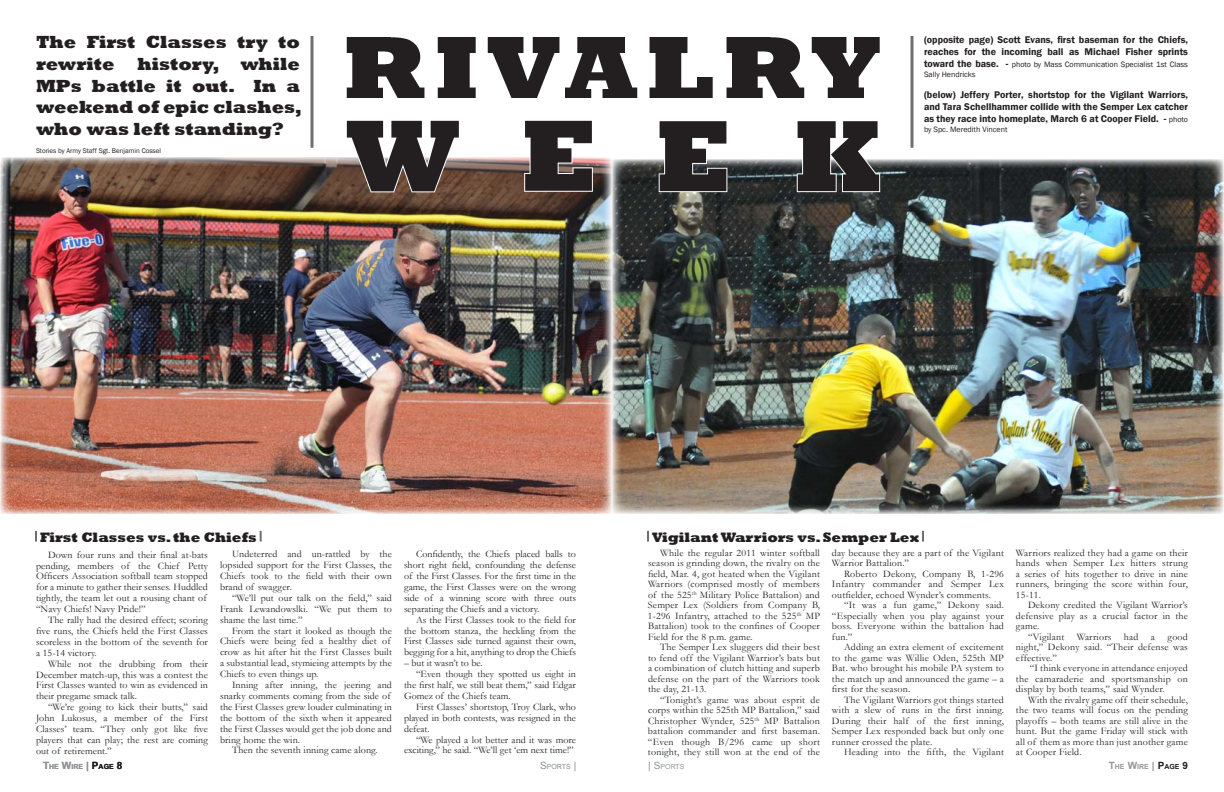
<style>
.page{position:relative;width:1224px;height:792px;background:#fff}
.page>*{position:absolute;margin:0;border:0;box-sizing:border-box;transform-origin:0 0}
.t1{font:800 103px "Rockwell";color:#231f20}
.t2{font:800 18px/21.6px "Rockwell";color:#231f20}
.t3{font:800 14px "Rockwell";color:#231f20}
.t4{font:10px/10.5px "Garamond";letter-spacing:.01em;color:#231f20;text-align:justify}
.t5{font:600 10px/12px "Franklin Gothic";color:#231f20}
.t6{font:8px/9.6px "Franklin Gothic";color:#231f20}
.t7{font:7px "Franklin Gothic";color:#231f20}
.t8{font:700 7px "Arial";color:#939598}
.t9{font:7px "Arial";color:#8a8c8e}
.t10{font:7px "Arial";color:#939598}
.s1{font-weight:600;font-size:10px}
.s2{font-weight:400;font-size:8px}
.s3{font-size:10px}
.s4{font-size:10px;color:#8f9194}
.s5{font-size:10px;color:#231f20}
.s6{color:#231f20}
.s7{font-size:10px;color:#8a8c8e}
</style>
<div class="page">
<img style="left:0;top:158px;width:612px;height:356px">
<img style="left:346px;top:37px;width:266px;height:61px">
<svg style="left:345px;top:157px;width:116px;height:36px;background:#836d61"></svg>
<svg style="left:523px;top:157px;width:71px;height:36px;background:#8a726b"></svg>
<svg style="left:310px;top:36px;width:4px;height:112px"></svg>
<svg style="left:35px;top:531px;width:2px;height:11px"></svg>
<svg style="left:260px;top:531px;width:2px;height:11px"></svg>
<img style="left:612px;top:37px;width:268px;height:61px">
<img style="left:612px;top:160px;width:612px;height:354px">
<svg style="left:658px;top:159px;width:70px;height:34px;background:#616566"></svg>
<svg style="left:796px;top:159px;width:85px;height:34px;background:#616567"></svg>
<svg style="left:910px;top:36px;width:4px;height:112px"></svg>
<svg style="left:647px;top:531px;width:2px;height:11px"></svg>
<svg style="left:922px;top:531px;width:2px;height:11px"></svg>
<h2 class="t2" style="left:36px;top:32px;width:266px">The First Classes try to rewrite</h2>
<h2 class="t2" style="left:36px;top:53px;width:268px;text-align:justify;text-indent:101px">history, while MPs battle it out. In a weekend of epic clashes, who was left standing?</h2>
<p class="t7" style="left:36px;top:146px;width:127px">Stories by Army Staff Sgt. Benjamin Cossel</p>
<h1 class="t1" style="left:346px;top:97px;width:253px">W E</h1>
<h1 class="t1" style="left:655px;top:97px;width:227px">E K</h1>
<p class="t5" style="left:924px;top:34px;width:265px">(opposite page) Scott Evans, first baseman for the Chiefs, reaches for the incoming ball as Michael Fisher sprints</p>
<p class="t6" style="left:924px;top:60px;width:266px"><span class="s1">toward the base. -</span> photo by Mass Communication Specialist 1st Class<br>Sally Hendricks</p>
<p class="t5" style="left:924px;top:89px;width:266px;text-align:justify">(below) Jeffery Porter, shortstop for the Vigilant Warriors, and Tara Schellhammer collide with the Semper Lex catcher as they race into homeplate, March 6 at Cooper Field. - <span class="s2">photo</span></p>
<p class="t6" style="left:924px;top:125px;width:85px">by Spc. Meredith Vincent</p>
<h3 class="t3" style="left:40px;top:529px;width:218px">First Classes vs. the Chiefs</h3>
<p class="t4" style="left:36px;top:549px;width:173px;line-height:10.9px;text-align:left;text-indent:12px">Down four runs and their final at-bats pending, members of the Chief Petty Officers Association softball team stopped for a minute to gather their senses. Huddled tightly, the team let out a rousing chant of “Navy Chiefs! Navy Pride!”</p>
<p class="t4" style="left:36px;top:614px;width:173px;line-height:10.9px;text-indent:12px">The rally had the desired effect; scoring five runs, the Chiefs held the First Classes scoreless in the bottom of the seventh for a 15-14 victory.</p>
<p class="t4" style="left:36px;top:658px;width:173px;line-height:10.9px;text-indent:12px">While not the drubbing from their December match-up, this was a contest the First Classes wanted to win as evidenced in their pregame smack talk.</p>
<p class="t4" style="left:36px;top:701px;width:173px;line-height:10.9px;text-indent:12px">“We’re going to kick their butts,” said John Lukosus, a member of the First Classes’ team. “They only got like five players that can play; the rest are coming out of retirement.”</p>
<p class="t4" style="left:220px;top:548px;width:173px;line-height:10.9px;text-indent:12px">Undeterred and un-rattled by the lopsided support for the First Classes, the Chiefs took to the field with their own brand of swagger.</p>
<p class="t4" style="left:220px;top:592px;width:173px;line-height:10.9px;text-indent:12px">“We’ll put our talk on the field,” said Frank Lewandowslki. “We put them to shame the last time.”</p>
<p class="t4" style="left:220px;top:625px;width:173px;line-height:10.9px;text-align:left;text-indent:12px">From the start it looked as though the Chiefs were being fed a healthy diet of crow as hit after hit the First Classes built a substantial lead, stymieing attempts by the Chiefs to even things up.</p>
<p class="t4" style="left:220px;top:679px;width:173px;line-height:10.9px;text-align:left;text-indent:12px">Inning after inning, the jeering and snarky comments coming from the side of the First Classes grew louder culminating in the bottom of the sixth when it appeared the First Classes would get the job done and bring home the win.</p>
<p class="t4" style="left:232px;top:745px;width:147px">Then the seventh inning came along.</p>
<p class="t4" style="left:404px;top:548px;width:174px;line-height:10.9px;text-indent:12px">Confidently, the Chiefs placed balls to short right field, confounding the defense of the First Classes. For the first time in the game, the First Classes were on the wrong side of a winning score with three outs separating the Chiefs and a victory.</p>
<p class="t4" style="left:404px;top:614px;width:174px;line-height:10.9px;text-indent:12px">As the First Classes took to the field for the bottom stanza, the heckling from the First Classes side turned against their own, begging for a hit, anything to drop the Chiefs</p>
<p class="t4" style="left:404px;top:658px;width:80px">– but it wasn’t to be.</p>
<p class="t4" style="left:416px;top:669px;width:161px">“Even though they spotted us eight in</p>
<p class="t4" style="left:404px;top:679px;width:173px">the first half, we still beat them,” said Edgar</p>
<p class="t4" style="left:404px;top:690px;width:108px">Gomez of the Chiefs team.</p>
<p class="t4" style="left:416px;top:701px;width:161px">First Classes’ shortstop, Troy Clark, who</p>
<p class="t4" style="left:404px;top:712px;width:173px">played in both contests, was resigned in the</p>
<p class="t4" style="left:404px;top:723px;width:27px">defeat.</p>
<p class="t4" style="left:416px;top:734px;width:161px">“We played a lot better and it was more</p>
<p class="t4" style="left:404px;top:745px;width:171px">exciting,” he said. “We’ll get ‘em next time!”</p>
<p class="t8" style="left:43px;top:762px;width:81px"><span class="s3">T</span>HE <span class="s3">W</span>IRE <span class="s4">|</span> <span class="s5">P</span><span class="s6">AGE</span> <span class="s5">8</span></p>
<p class="t9" style="left:540px;top:762px;width:38px"><span class="s3">S</span>PORTS <span class="s3">|</span></p>
<h3 class="t3" style="left:652px;top:529px;width:269px">Vigilant Warriors vs. Semper Lex</h3>
<p class="t4" style="left:648px;top:547px;width:174px;text-indent:12px">While the regular 2011 winter softball season is grinding down, the rivalry on the field, Mar. 4, got heated when the Vigilant Warriors (comprised mostly of members of the 525<sup>th</sup> Military Police Battalion) and Semper Lex (Soldiers from Company B, 1-296 Infantry, attached to the 525<sup>th</sup> MP Battalion) took to the confines of Cooper Field for the 8 p.m. game.</p>
<p class="t4" style="left:648px;top:642px;width:173px;text-indent:12px">The Semper Lex sluggers did their best to fend off the Vigilant Warrior’s bats but a combination of clutch hitting and superb defense on the part of the Warriors took the day, 21-13.</p>
<p class="t4" style="left:648px;top:694px;width:174px;text-indent:12px">“Tonight’s game was about esprit de corps within the 525th MP Battalion,” said Christopher Wynder, 525<sup>th</sup> MP Battalion battalion commander and first baseman. “Even though B/296 came up short tonight, they still won at the end of the</p>
<p class="t4" style="left:832px;top:547px;width:173px">day because they are a part of the Vigilant<br>Warrior Battalion.”</p>
<p class="t4" style="left:832px;top:568px;width:173px;text-indent:12px">Roberto Dekony, Company B, 1-296<br>Infantry commander and Semper Lex outfielder, echoed Wynder’s comments.</p>
<p class="t4" style="left:832px;top:600px;width:173px;text-indent:12px">“It was a fun game,” Dekony said. “Especially when you play against your boss. Everyone within the battalion had fun.”</p>
<p class="t4" style="left:832px;top:642px;width:173px;text-indent:12px">Adding an extra element of excitement to the game was Willie Oden, 525th MP Bat. who brought his mobile PA system to the match up and announced the game – a first for the season.</p>
<p class="t4" style="left:832px;top:694px;width:173px;text-indent:12px">The Vigilant Warriors got things started with a slew of runs in the first inning.<br>During their half of the first inning, Semper Lex responded back but only one runner crossed the plate.</p>
<p class="t4" style="left:844px;top:747px;width:161px">Heading into the fifth, the Vigilant</p>
<p class="t4" style="left:1016px;top:547px;width:173px">Warriors realized they had a game on their hands when Semper Lex hitters strung a series of hits together to drive in nine runners, bringing the score within four, 15-11.</p>
<p class="t4" style="left:1016px;top:600px;width:173px;text-indent:12px">Dekony credited the Vigilant Warrior’s defensive play as a crucial factor in the game.</p>
<p class="t4" style="left:1016px;top:631px;width:173px;text-indent:12px">“Vigilant Warriors had a good night,” Dekony said. “Their defense was effective.”</p>
<p class="t4" style="left:1016px;top:663px;width:173px;text-indent:14px">“I think everyone in attendance enjoyed the camaraderie and sportsmanship on display by both teams,” said Wynder.</p>
<p class="t4" style="left:1016px;top:694px;width:173px;text-indent:12px">With the rivalry game off their schedule, the two teams will focus on the pending playoffs – both teams are still alive in the hunt. But the game Friday will stick with all of them as more than just another game at Cooper Field.</p>
<p class="t10" style="left:648px;top:762px;width:38px"><span class="s7">|</span> <span class="s3">S</span>PORTS</p>
<p class="t8" style="left:1109px;top:762px;width:81px"><span class="s3">T</span>HE <span class="s3">W</span>IRE <span class="s4">|</span> <span class="s5">P</span><span class="s6">AGE</span> <span class="s5">9</span></p>
</div>
